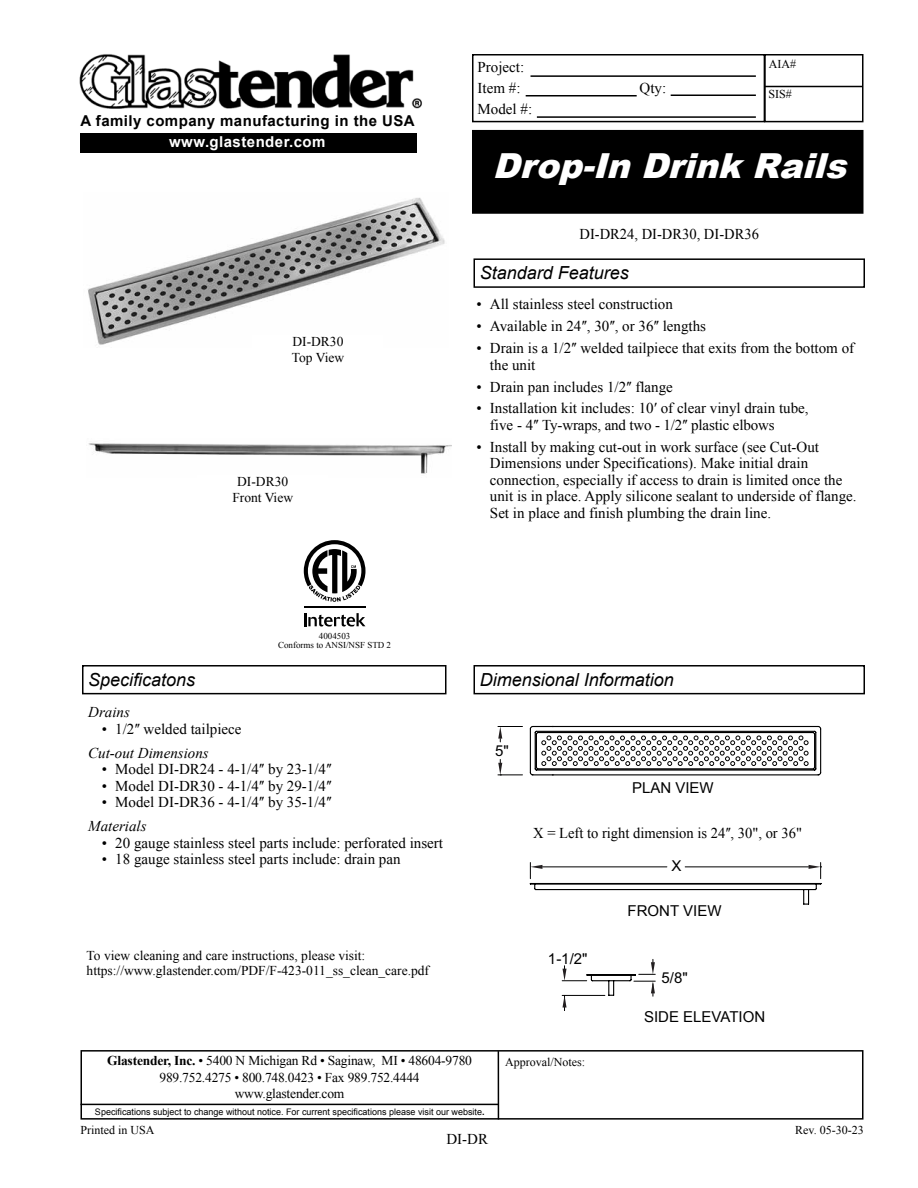
<style>
.page{position:relative;width:918px;height:1188px;background:#fff}
.page>*{position:absolute;margin:0;border:0;box-sizing:border-box;transform-origin:0 0}
.t1{font:italic 900 34.5px "Arial";color:#fff}
.t2{font:italic 18px "Arial";color:#000}
.t3{font:15px/16.5px "Times New Roman";color:#000}
.t4{font:15px "Arial";color:#000}
.t5{font:700 15px "Arial";letter-spacing:.03em;color:#000}
.t6{font:italic 15px "Times New Roman";color:#000}
.t7{font:700 15px "Arial";letter-spacing:.03em;color:#fff}
.t8{font:13.5px/16.2px "Times New Roman";color:#000;text-align:center}
.t9{font:12px "Times New Roman";color:#000}
.t10{font:9px "Arial";color:#000}
.t11{font:9px/9px "Times New Roman";color:#000;text-align:center}
.s1{font-weight:700}
</style>
<div class="page">
<div style="left:473px;top:131px;width:390px;height:82px;background:#000"></div>
<div style="left:472px;top:130px;width:391px;height:84px;border:2px solid #000"></div>
<div style="left:80px;top:1050px;width:783px;height:70px;border:2px solid #000"></div>
<hr style="left:498px;top:1051px;width:1px;height:68px;background:#000">
<hr style="left:80px;top:1104px;width:418px;height:1px;background:#000">
<div style="left:472px;top:54px;width:293px;height:68px;border:2px solid #000"></div>
<hr style="left:531px;top:75px;width:225px;height:2px;background:#000">
<hr style="left:526px;top:95px;width:111px;height:1px;background:#000">
<hr style="left:671px;top:94px;width:85px;height:2px;background:#000">
<hr style="left:537px;top:116px;width:219px;height:2px;background:#000">
<div style="left:764px;top:54px;width:99px;height:68px;border:2px solid #000"></div>
<hr style="left:765px;top:86px;width:97px;height:1px;background:#000">
<img style="left:79px;top:54px;width:343px;height:55px">
<div style="left:80px;top:133px;width:337px;height:20px;background:#000"></div>
<img style="left:87px;top:197px;width:358px;height:148px">
<svg style="left:529px;top:726px;width:292px;height:270px"></svg>
<hr style="left:542px;top:867px;width:125px;height:1px;background:#000">
<hr style="left:685px;top:867px;width:124px;height:1px;background:#000">
<svg style="left:530px;top:863px;width:12px;height:21px"></svg>
<svg style="left:809px;top:863px;width:13px;height:21px"></svg>
<svg style="left:498px;top:726px;width:24px;height:16px"></svg>
<svg style="left:498px;top:759px;width:24px;height:17px"></svg>
<hr style="left:562px;top:995px;width:43px;height:1px;background:#000">
<svg style="left:563px;top:995px;width:4px;height:16px"></svg>
<svg style="left:562px;top:966px;width:25px;height:15px"></svg>
<svg style="left:634px;top:981px;width:21px;height:15px"></svg>
<svg style="left:639px;top:959px;width:16px;height:16px"></svg>
<img style="left:88px;top:443px;width:363px;height:31px">
<div style="left:473px;top:258px;width:392px;height:30px;border:2px solid #000"></div>
<div style="left:82px;top:665px;width:364px;height:29px;border:2px solid #000"></div>
<div style="left:473px;top:665px;width:392px;height:29px;border:2px solid #000"></div>
<div style="left:253px;top:335px;width:130px;height:52px;background:#fff"></div>
<svg style="left:304px;top:613px;width:61px;height:14px"></svg>
<hr style="left:304px;top:606px;width:61px;height:2px;background:#000">
<svg style="left:304px;top:540px;width:61px;height:62px"></svg>
<p class="t5" style="left:81px;top:110px;width:336px">A family company manufacturing in the USA</p>
<p class="t7" style="left:169px;top:131px;width:158px">www.glastender.com</p>
<p class="t8" style="left:292px;top:333px;width:54px;text-align:left">DI-DR30<br>Top View</p>
<p class="t8" style="left:232px;top:473px;width:62px">DI-DR30<br>Front View</p>
<p class="t3" style="left:478px;top:56px;width:48px;line-height:21px">Project:<br>Item #:</p>
<p class="t3" style="left:478px;top:101px;width:56px">Model #:</p>
<p class="t3" style="left:640px;top:80px;width:28px">Qty:</p>
<p class="t9" style="left:769px;top:56px;width:29px">AIA#</p>
<p class="t9" style="left:768px;top:86px;width:25px">SIS#</p>
<h1 class="t1" style="left:493px;top:140px;width:368px">Drop-InDrinkRails</h1>
<p class="t3" style="left:580px;top:226px;width:181px">DI-DR24, DI-DR30, DI-DR36</p>
<p class="t2" style="left:480px;top:261px;width:151px">Standard Features</p>
<p class="t3" style="left:476px;top:296px;width:198px">• All stainless steel construction</p>
<p class="t3" style="left:476px;top:318px;width:231px">• Available in 24ʺ, 30ʺ, or 36ʺ lengths</p>
<p class="t3" style="left:490px;top:340px;width:366px;text-indent:-14px">• Drain is a 1/2ʺ welded tailpiece that exits from the bottom of the unit</p>
<p class="t3" style="left:476px;top:378px;width:198px">• Drain pan includes 1/2ʺ flange</p>
<p class="t3" style="left:490px;top:400px;width:320px;text-indent:-14px">• Installation kit includes: 10ʹ of clear vinyl drain tube, five - 4ʺ Ty-wraps, and two - 1/2ʺ plastic elbows</p>
<p class="t3" style="left:490px;top:438px;width:368px;text-indent:-14px">• Install by making cut-out in work surface (see Cut-Out Dimensions under Specifications). Make initial drain connection, especially if access to drain is limited once the unit is in place. Apply silicone sealant to underside of flange.<br>Set in place and finish plumbing the drain line.</p>
<p class="t2" style="left:88px;top:668px;width:109px">Specificatons</p>
<p class="t11" style="left:278px;top:631px;width:115px">4004503<br>Conforms to ANSI/NSF STD 2</p>
<p class="t6" style="left:88px;top:702px;width:43px">Drains</p>
<p class="t3" style="left:102px;top:720px;width:141px">• 1/2ʺ welded tailpiece</p>
<p class="t6" style="left:88px;top:742px;width:122px">Cut-out Dimensions</p>
<p class="t3" style="left:102px;top:761px;width:231px">• Model DI-DR24 - 4-1/4ʺ by 23-1/4ʺ</p>
<p class="t3" style="left:102px;top:777px;width:231px">• Model DI-DR30 - 4-1/4ʺ by 29-1/4ʺ</p>
<p class="t3" style="left:102px;top:794px;width:231px">• Model DI-DR36 - 4-1/4ʺ by 35-1/4ʺ</p>
<p class="t6" style="left:88px;top:816px;width:60px">Materials</p>
<p class="t3" style="left:102px;top:834px;width:343px">• 20 gauge stainless steel parts include: perforated insert</p>
<p class="t3" style="left:102px;top:851px;width:300px">• 18 gauge stainless steel parts include: drain pan</p>
<p class="t8" style="left:87px;top:947px;width:344px;line-height:15px;text-align:left">To view cleaning and care instructions, please visit: https://www.glastender.com/PDF/F-423-011_ss_clean_care.pdf</p>
<p class="t2" style="left:480px;top:668px;width:196px">Dimensional Information</p>
<p class="t4" style="left:495px;top:740px;width:15px">5"</p>
<p class="t4" style="left:632px;top:778px;width:83px">PLAN VIEW</p>
<p class="t3" style="left:533px;top:825px;width:270px">X = Left to right dimension is 24ʺ, 30", or 36"</p>
<p class="t4" style="left:671px;top:855px;width:12px">X</p>
<p class="t4" style="left:548px;top:948px;width:41px">1-1/2"</p>
<p class="t4" style="left:628px;top:901px;width:95px">FRONT VIEW</p>
<p class="t4" style="left:662px;top:967px;width:28px">5/8"</p>
<p class="t4" style="left:644px;top:1007px;width:123px">SIDE ELEVATION</p>
<p class="t8" style="left:107px;top:1053px;width:366px"><span class="s1">Glastender, Inc.</span> • 5400 N Michigan Rd • Saginaw, MI • 48604-9780<br>989.752.4275 • 800.748.0423 • Fax 989.752.4444 www.glastender.com</p>
<p class="t9" style="left:505px;top:1054px;width:81px">Approval/Notes:</p>
<p class="t10" style="left:95px;top:1106px;width:391px">Specifications subject to change without notice. For current specifications please visit our website<span class="s1">.</span></p>
<p class="t9" style="left:80px;top:1122px;width:76px">Printed in USA</p>
<p class="t3" style="left:446px;top:1131px;width:43px">DI-DR</p>
<p class="t9" style="left:795px;top:1122px;width:70px">Rev. 05-30-23</p>
</div>
